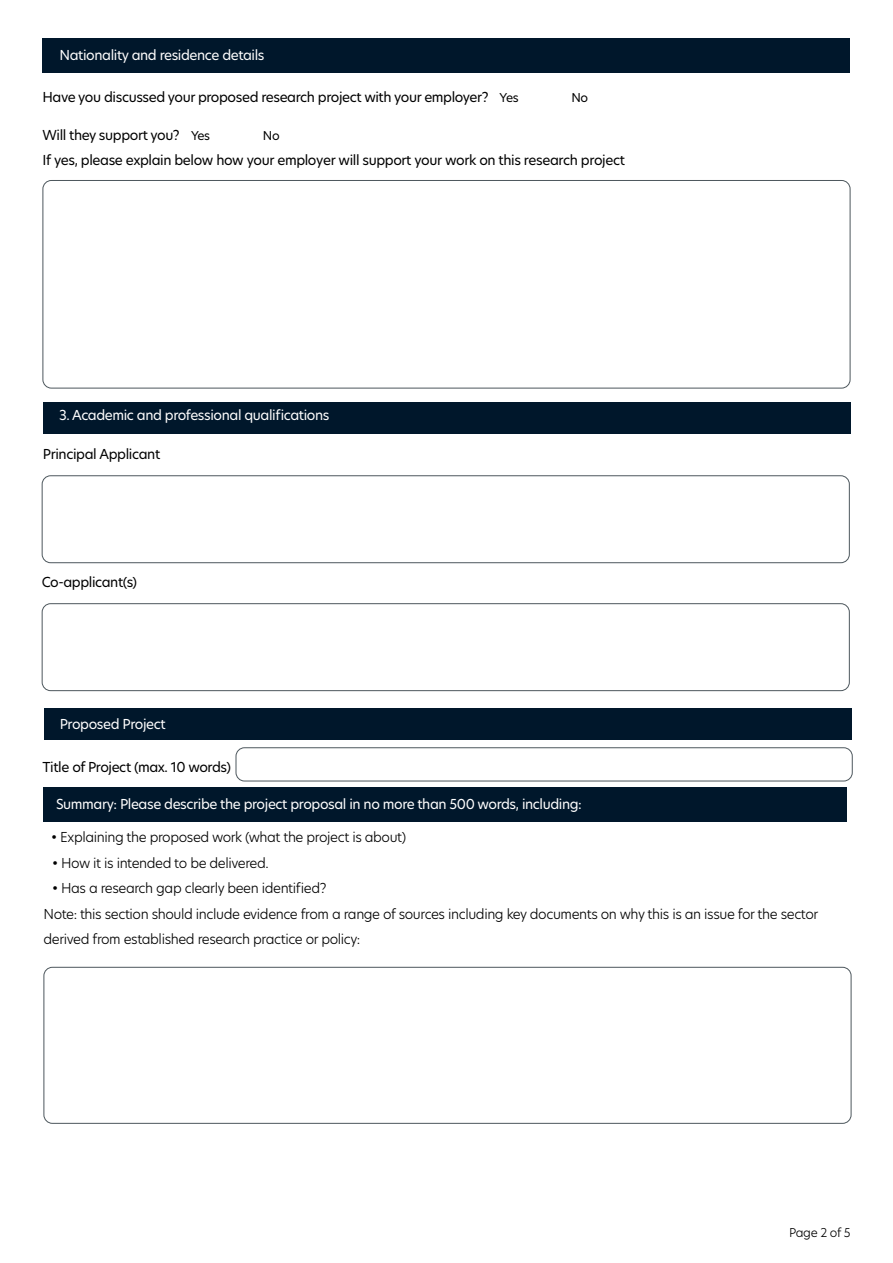
<style>
.page{position:relative;width:893px;height:1263px;background:#fff}
.page>*{position:absolute;margin:0;border:0;box-sizing:border-box;transform-origin:0 0}
.Body_text_applic{font:300 13.5px/25.5px "Hero New";letter-spacing:-.03em;color:#000}
.t1{font:13.5px "Hero New";letter-spacing:-.03em;color:#fff}
.Body_text_applic-2{font:13.5px "Hero New";letter-spacing:-.03em;color:#000}
.THIS_ONE_bold_head{font:13.5px "Hero New";letter-spacing:-.03em;color:#000}
.t2{font:300 12px "Hero New";letter-spacing:-.035em;color:#000}
.Body_text_applic-3{font:12px "Hero New";color:#000}
.s1{font-size:12px}
</style>
<div class="page">
<div style="left:44px;top:788px;width:803px;height:34px;background:#00172b"></div>
<div style="left:43px;top:402px;width:808px;height:32px;background:#00172b"></div>
<div style="left:43px;top:38px;width:807px;height:34px;background:#00172b"></div>
<div style="left:43px;top:180px;width:807px;height:208px;border:1px solid #4d575d;border-radius:9px"></div>
<div style="left:42px;top:475px;width:808px;height:88px;border:1px solid #4d575d;border-radius:9px"></div>
<div style="left:42px;top:603px;width:808px;height:88px;border:1px solid #4d575d;border-radius:9px"></div>
<div style="left:44px;top:708px;width:807px;height:32px;background:#00172b"></div>
<div style="left:236px;top:747px;width:617px;height:34px;border:1px solid #4d575d;border-radius:9px"></div>
<div style="left:44px;top:967px;width:807px;height:157px;border:1px solid #4d575d;border-radius:9px"></div>
<p class="t1" style="left:60px;top:45px;width:207px">Nationality and residence details</p>
<p class="Body_text_applic-2" style="left:43px;top:88px;width:478px">Have you discussed your proposed research project with your employer? <span class="s1">Yes</span></p>
<p class="Body_text_applic-3" style="left:571px;top:89px;width:18px">No</p>
<p class="Body_text_applic-2" style="left:43px;top:126px;width:169px">Will they support you? <span class="s1">Yes</span></p>
<p class="Body_text_applic-3" style="left:263px;top:128px;width:18px">No</p>
<p class="THIS_ONE_bold_head" style="left:43px;top:151px;width:584px">If yes, please explain below how your employer will support your work on this research project</p>
<p class="t1" style="left:59px;top:406px;width:272px">3. Academic and professional qualifications</p>
<p class="Body_text_applic-2" style="left:43px;top:445px;width:119px">Principal Applicant</p>
<p class="Body_text_applic-2" style="left:42px;top:573px;width:97px">Co-applicant(s)</p>
<p class="t1" style="left:60px;top:715px;width:107px">Proposed Project</p>
<p class="THIS_ONE_bold_head" style="left:43px;top:758px;width:190px">Title of Project (max. 10 words)</p>
<p class="t1" style="left:56px;top:795px;width:527px">Summary: Please describe the project proposal in no more than 500 words, including:</p>
<p class="Body_text_applic" style="left:51px;top:824px;width:357px">• Explaining the proposed work (what the project is about)</p>
<p class="Body_text_applic" style="left:52px;top:849px;width:218px">• How it is intended to be delivered.</p>
<p class="Body_text_applic" style="left:52px;top:875px;width:276px">• Has a research gap clearly been identified?</p>
<p class="Body_text_applic" style="left:44px;top:900px;width:776px">Note: this section should include evidence from a range of sources including key documents on why this is an issue for the sector derived from established research practice or policy:</p>
<p class="t2" style="left:789px;top:1225px;width:63px">Page 2 of 5</p>
</div>
